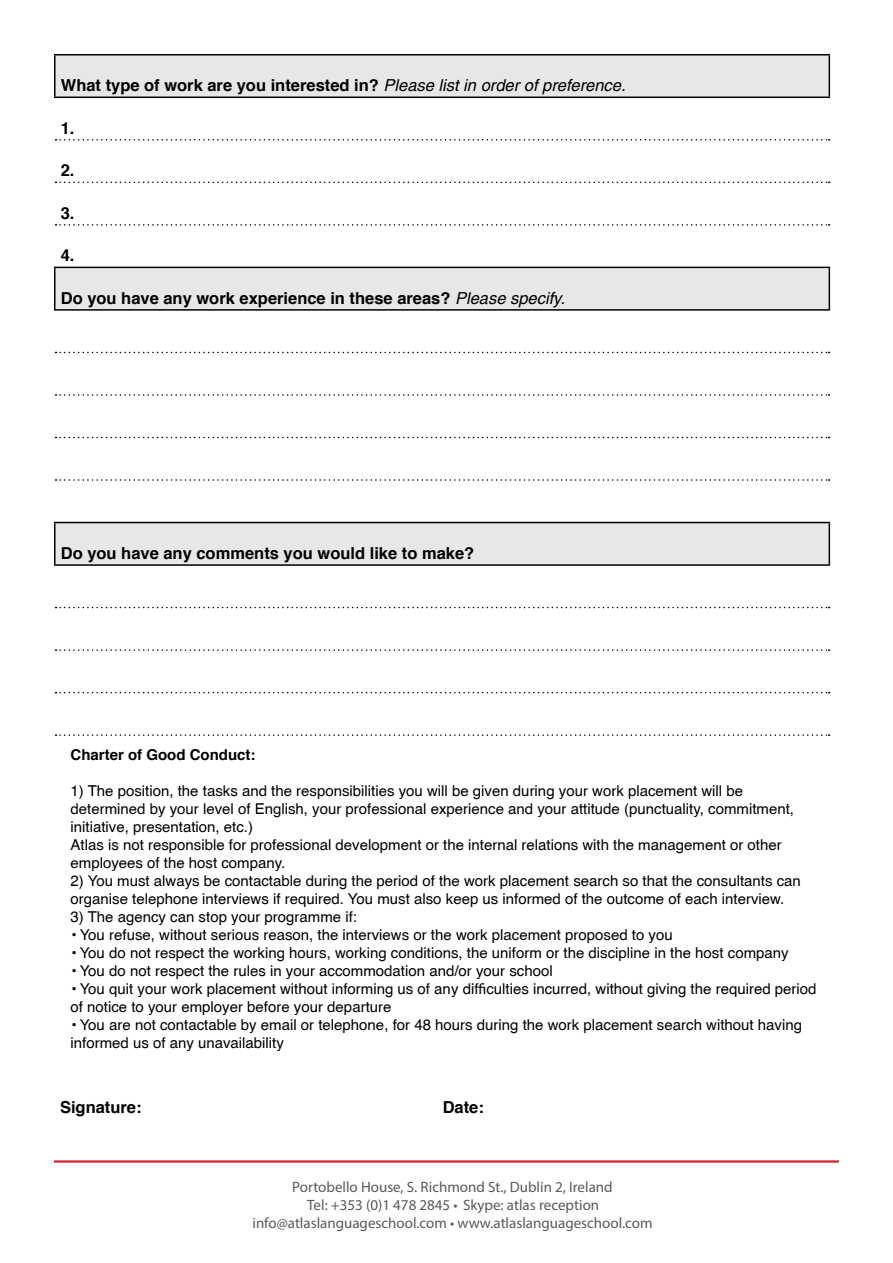
<style>
.page{position:relative;width:893px;height:1263px;background:#fff}
.page>*{position:absolute;margin:0;border:0;box-sizing:border-box;transform-origin:0 0}
.t1{font:700 16.5px "Helvetica";color:#000}
.t2{font:15px/18px "Helvetica";color:#000}
.t3{font:15px/18px "Myriad Pro";color:#58595b;text-align:center}
.t4{font:700 15px "Helvetica";color:#000}
.s1{font-weight:400;font-style:italic}
.s2{font-family:"Myriad Pro"}
</style>
<div class="page">
<hr style="left:54px;top:1160px;width:785px;height:2px;background:#d2232a">
<svg style="left:55px;top:56px;width:774px;height:508px"></svg>
<hr style="left:54px;top:54px;width:776px;height:2px;background:#000">
<hr style="left:54px;top:56px;width:2px;height:41px;background:#000">
<hr style="left:829px;top:56px;width:1px;height:41px;background:#000">
<hr style="left:54px;top:97px;width:776px;height:1px;background:#000">
<hr style="left:54px;top:267px;width:776px;height:1px;background:#000">
<hr style="left:54px;top:268px;width:2px;height:41px;background:#000">
<hr style="left:829px;top:268px;width:1px;height:41px;background:#000">
<hr style="left:54px;top:309px;width:776px;height:2px;background:#000">
<hr style="left:54px;top:522px;width:776px;height:1px;background:#000">
<hr style="left:54px;top:523px;width:2px;height:41px;background:#000">
<hr style="left:829px;top:523px;width:1px;height:41px;background:#000">
<hr style="left:54px;top:564px;width:776px;height:2px;background:#000">
<svg style="left:56px;top:139px;width:774px;height:2px"></svg>
<svg style="left:56px;top:182px;width:774px;height:1px"></svg>
<svg style="left:56px;top:224px;width:774px;height:2px"></svg>
<svg style="left:56px;top:352px;width:774px;height:1px"></svg>
<svg style="left:56px;top:394px;width:774px;height:2px"></svg>
<svg style="left:56px;top:437px;width:774px;height:1px"></svg>
<svg style="left:56px;top:479px;width:774px;height:2px"></svg>
<svg style="left:56px;top:607px;width:774px;height:1px"></svg>
<svg style="left:56px;top:649px;width:774px;height:2px"></svg>
<svg style="left:56px;top:692px;width:774px;height:1px"></svg>
<svg style="left:56px;top:734px;width:774px;height:2px"></svg>
<p class="t1" style="left:61px;top:75px;width:566px">What type of work are you interested in? <span class="s1">Please list in order of preference.</span></p>
<p class="t1" style="left:61px;top:118px;width:15px">1.</p>
<p class="t1" style="left:61px;top:160px;width:15px">2.</p>
<p class="t1" style="left:61px;top:203px;width:15px">3.</p>
<p class="t1" style="left:61px;top:245px;width:15px">4.</p>
<p class="t1" style="left:61px;top:288px;width:506px">Do you have any work experience in these areas? <span class="s1">Please specify.</span></p>
<p class="t1" style="left:61px;top:543px;width:415px">Do you have any comments you would like to make?</p>
<p class="t4" style="left:70px;top:745px;width:186px">Charter of Good Conduct:</p>
<p class="t2" style="left:70px;top:781px;width:725px">1) The position, the tasks and the responsibilities you will be given during your work placement will be determined by your level of English, your professional experience and your attitude (punctuality, commitment, initiative, presentation, etc.)<br>Atlas is not responsible for professional development or the internal relations with the management or other employees of the host company.</p>
<p class="t2" style="left:70px;top:871px;width:732px">2) You must always be contactable during the period of the work placement search so that the consultants can organise telephone interviews if required. You must also keep us informed of the outcome of each interview.</p>
<p class="t2" style="left:70px;top:907px;width:288px">3) The agency can stop your programme if:</p>
<p class="t2" style="left:70px;top:925px;width:604px">• You refuse, without serious reason, the interviews or the work placement proposed to you</p>
<p class="t2" style="left:70px;top:943px;width:720px">• You do not respect the working hours, working conditions, the uniform or the discipline in the host company</p>
<p class="t2" style="left:70px;top:961px;width:484px">• You do not respect the rules in your accommodation and/or your school</p>
<p class="t2" style="left:70px;top:979px;width:747px">• You quit your work placement without informing us of any dif<span class="s2">fi</span>culties incurred, without giving the required period of notice to your employer before your departure</p>
<p class="t2" style="left:70px;top:1015px;width:733px">• You are not contactable by email or telephone, for 48 hours during the work placement search without having informed us of any unavailability</p>
<p class="t1" style="left:60px;top:1096px;width:83px">Signature:</p>
<p class="t1" style="left:443px;top:1096px;width:43px">Date:</p>
<p class="t3" style="left:252px;top:1177px;width:402px">Portobello House, S. Richmond St., Dublin 2, Ireland<br>Tel: +353 (0)1 478 2845 • Skype: atlas reception info@atlaslanguageschool.com • www.atlaslanguageschool.com</p>
</div>
